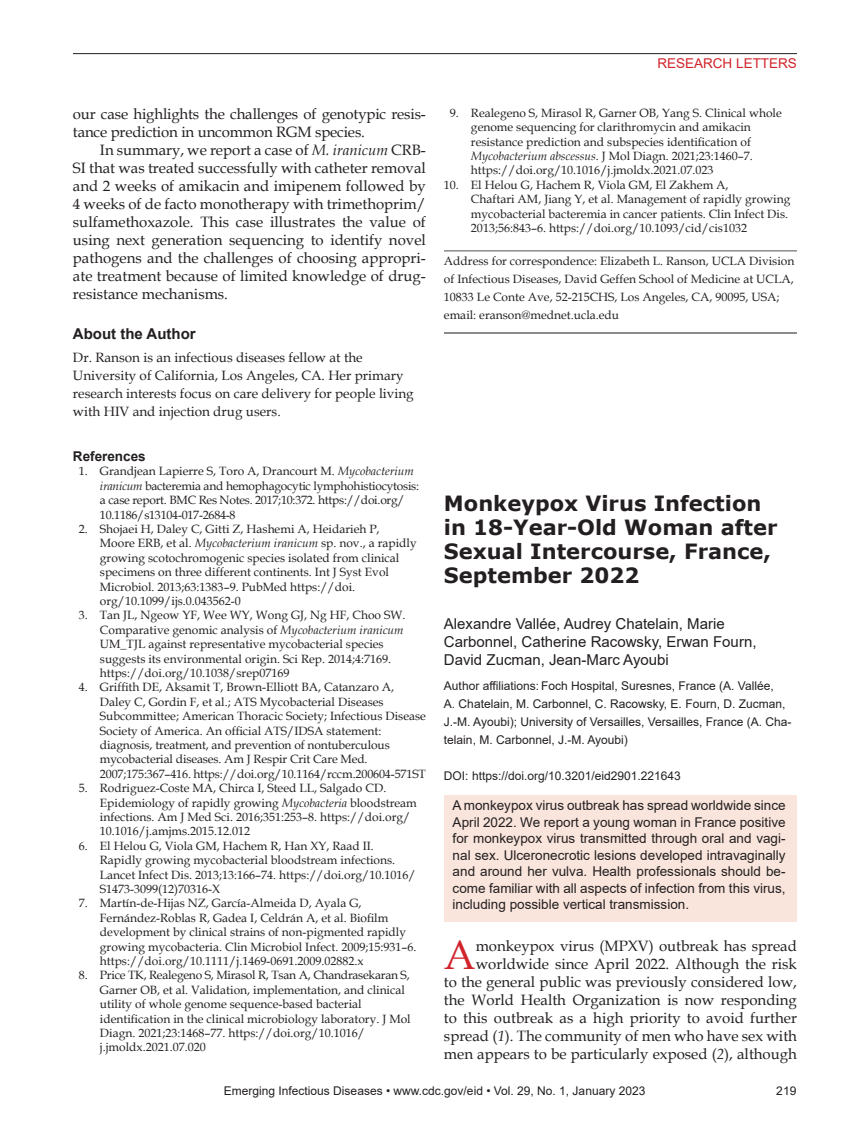
<style>
.page{position:relative;width:851px;height:1134px;background:#fff}
.page>*{position:absolute;margin:0;border:0;box-sizing:border-box;transform-origin:0 0}
.t1{font:40.8px "Book Antiqua";color:#d1232a}
.t2{font:700 21px/24px "Verdana";color:#231f20}
.t3{font:15px/18px "Book Antiqua";color:#231f20}
.t4{font:15px/18px "Arial";color:#231f20}
.t5{font:700 15px "Arial";color:#231f20}
.t6{font:13.5px/16.5px "Arial";color:#231f20;text-align:justify}
.t7{font:13.5px/18px "Book Antiqua";color:#231f20}
.t8{font:13.5px "Arial";color:#d1232a}
.t9{font:700 13.5px "Arial";color:#231f20}
.t10{font:12px/14.4px "Book Antiqua";color:#231f20}
.t11{font:12px/18px "Arial";color:#231f20}
.t12{font:12px/14.4px "Book Antiqua";letter-spacing:-.02em;color:#231f20}
.s1{font-style:italic}
</style>
<div class="page">
<hr style="left:73px;top:53px;width:723px;height:1px;background:#231f20">
<hr style="left:444px;top:250px;width:353px;height:1px;background:#636366">
<hr style="left:444px;top:332px;width:353px;height:2px;background:#313232">
<div style="left:444px;top:795px;width:352px;height:126px;background:#f9e5dc"></div>
<p class="t3" style="left:73px;top:104px;width:354px">our case highlights the challenges of genotypic resis&shy;tance prediction in uncommon RGM species.</p>
<p class="t3" style="left:73px;top:140px;width:354px;text-align:justify;text-indent:27px">In summary, we report a case of <span class="s1">M. iranicum</span> CRB-SI that was treated successfully with catheter removal and 2 weeks of amikacin and imipenem followed by 4 weeks of de facto monotherapy with trimethoprim/ sulfamethoxazole. This case illustrates the value of using next generation sequencing to identify novel pathogens and the challenges of choosing appropri&shy;ate treatment because of limited knowledge of drug&shy;resistance mechanisms.</p>
<p class="t5" style="left:73px;top:324px;width:124px">About the Author</p>
<p class="t7" style="left:73px;top:348px;width:342px">Dr. Ranson is an infectious diseases fellow at the University of California, Los Angeles, CA. Her primary research interests focus on care delivery for people living with HIV and injection drug users.</p>
<p class="t9" style="left:73px;top:447px;width:74px">References</p>
<p class="t12" style="left:100px;top:464px;width:321px;text-indent:-21px">1. Grandjean Lapierre S, Toro A, Drancourt M. <span class="s1">Mycobacterium iranicum</span> bacteremia and hemophagocytic lymphohistiocytosis: a case report. BMC Res Notes. 2017;10:372. https://doi.org/ 10.1186/s13104-017-2684-8</p>
<p class="t10" style="left:100px;top:521px;width:318px;text-indent:-21px">2. Shojaei H, Daley C, Gitti Z, Hashemi A, Heidarieh P, Moore ERB, et al. <span class="s1">Mycobacterium iranicum</span> sp. nov., a rapidly growing scotochromogenic species isolated from clinical specimens on three different continents. Int J Syst Evol Microbiol. 2013;63:1383–9. PubMed https://doi. org/10.1099/ijs.0.043562-0</p>
<p class="t10" style="left:100px;top:608px;width:307px;text-indent:-21px">3. Tan JL, Ngeow YF, Wee WY, Wong GJ, Ng HF, Choo SW.<br>Comparative genomic analysis of <span class="s1">Mycobacterium iranicum </span>UM_TJL against representative mycobacterial species suggests its environmental origin. Sci Rep. 2014;4:7169. https://doi.org/10.1038/srep07169</p>
<p class="t10" style="left:100px;top:680px;width:327px;text-indent:-21px">4. Griffith DE, Aksamit T, Brown-Elliott BA, Catanzaro A, Daley C, Gordin F, et al.; ATS Mycobacterial Diseases Subcommittee; American Thoracic Society; Infectious Disease Society of America. An official ATS/IDSA statement: diagnosis, treatment, and prevention of nontuberculous mycobacterial diseases. Am J Respir Crit Care Med.<br>2007;175:367–416. https://doi.org/10.1164/rccm.200604-571ST</p>
<p class="t10" style="left:100px;top:781px;width:318px;text-indent:-21px">5. Rodriguez-Coste MA, Chirca I, Steed LL, Salgado CD.<br>Epidemiology of rapidly growing <span class="s1">Mycobacteria</span> bloodstream infections. Am J Med Sci. 2016;351:253–8. https://doi.org/ 10.1016/j.amjms.2015.12.012</p>
<p class="t10" style="left:100px;top:838px;width:317px;text-indent:-21px">6. El Helou G, Viola GM, Hachem R, Han XY, Raad II.<br>Rapidly growing mycobacterial bloodstream infections.<br>Lancet Infect Dis. 2013;13:166–74. https://doi.org/10.1016/ S1473-3099(12)70316-X</p>
<p class="t10" style="left:100px;top:896px;width:318px;text-indent:-21px">7. Martín-de-Hijas NZ, García-Almeida D, Ayala G, Fernández-Roblas R, Gadea I, Celdrán A, et al. Biofilm development by clinical strains of non-pigmented rapidly growing mycobacteria. Clin Microbiol Infect. 2009;15:931–6. https://doi.org/10.1111/j.1469-0691.2009.02882.x</p>
<p class="t10" style="left:100px;top:968px;width:312px;text-indent:-21px">8. Price TK, Realegeno S, Mirasol R, Tsan A, Chandrasekaran S, Garner OB, et al. Validation, implementation, and clinical utility of whole genome sequence-based bacterial identification in the clinical microbiology laboratory. J Mol Diagn. 2021;23:1468–77. https://doi.org/10.1016/ j.jmoldx.2021.07.020</p>
<p class="t8" style="left:657px;top:54px;width:141px">RESEARCH LETTERS</p>
<p class="t10" style="left:471px;top:105px;width:312px;text-indent:-21px">9. Realegeno S, Mirasol R, Garner OB, Yang S. Clinical whole genome sequencing for clarithromycin and amikacin resistance prediction and subspecies identification of <span class="s1">Mycobacterium abscessus</span>. J Mol Diagn. 2021;23:1460–7. https://doi.org/10.1016/j.jmoldx.2021.07.023</p>
<p class="t10" style="left:471px;top:177px;width:321px;text-indent:-27px">10. El Helou G, Hachem R, Viola GM, El Zakhem A,<br>Chaftari AM, Jiang Y, et al. Management of rapidly growing mycobacterial bacteremia in cancer patients. Clin Infect Dis.<br>2013;56:843–6. https://doi.org/10.1093/cid/cis1032</p>
<p class="t10" style="left:444px;top:252px;width:352px;line-height:18px">Address for correspondence: Elizabeth L. Ranson, UCLA Division of Infectious Diseases, David Geffen School of Medicine at UCLA, 10833 Le Conte Ave, 52-215CHS, Los Angeles, CA, 90095, USA; email: eranson@mednet.ucla.edu</p>
<h2 class="t2" style="left:444px;top:491px;width:335px">Monkeypox Virus Infection in 18-Year-Old Woman after<br>Sexual Intercourse, France,<br>September 2022</h2>
<p class="t4" style="left:444px;top:615px;width:314px">Alexandre Vallée, Audrey Chatelain, Marie<br>Carbonnel, Catherine Racowsky, Erwan Fourn,<br>David Zucman, Jean-Marc Ayoubi</p>
<p class="t11" style="left:444px;top:677px;width:349px">Author affiliations: Foch Hospital, Suresnes, France (A. Vallée,<br>A. Chatelain, M. Carbonnel, C. Racowsky, E. Fourn, D. Zucman, J.-M. Ayoubi); University of Versailles, Versailles, France (A. Cha&shy;telain, M. Carbonnel, J.-M. Ayoubi)</p>
<p class="t11" style="left:444px;top:767px;width:238px">DOI: https://doi.org/10.3201/eid2901.221643</p>
<p class="t6" style="left:452px;top:797px;width:334px">A monkeypox virus outbreak has spread worldwide since April 2022. We report a young woman in France positive for monkeypox virus transmitted through oral and vagi&shy;nal sex. Ulceronecrotic lesions developed intravaginally and around her vulva. Health professionals should be&shy;come familiar with all aspects of infection from this virus, including possible vertical transmission.</p>
<p class="t3" style="left:444px;top:937px;width:354px;text-align:right">monkeypox virus (MPXV) outbreak has spread worldwide since April 2022. Although the risk<br>to the general public was previously considered low, the World Health Organization is now responding to this outbreak as a high priority to avoid further spread (<span class="s1">1</span>). The community of men who have sex with men appears to be particularly exposed (<span class="s1">2</span>), although</p>
<h1 class="t1" style="left:444px;top:927px;width:33px">A</h1>
<p class="t11" style="left:224px;top:1082px;width:423px">Emerging Infectious Diseases • www.cdc.gov/eid • Vol. 29, No. 1, January 2023</p>
<p class="t11" style="left:776px;top:1082px;width:22px">219</p>
</div>
